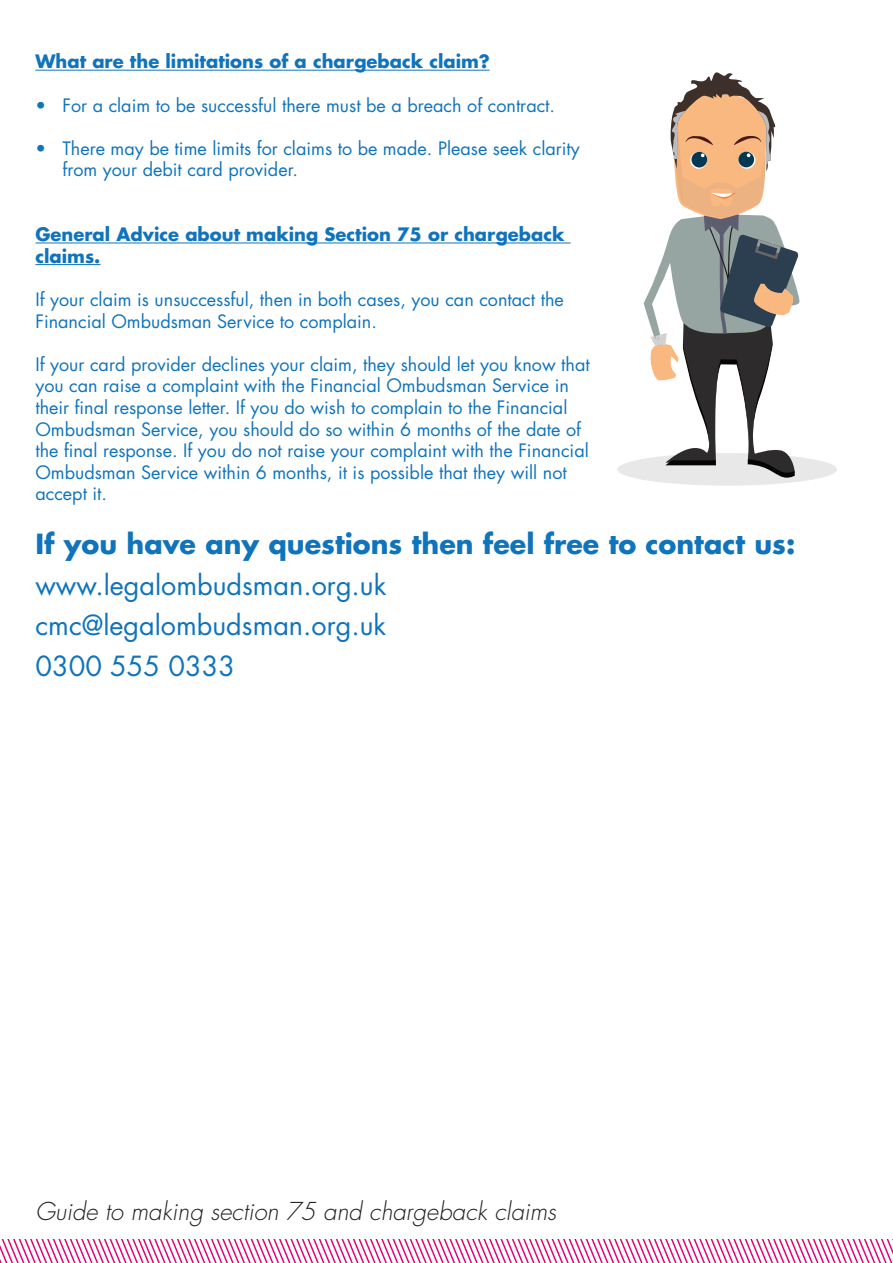
<style>
.page{position:relative;width:893px;height:1263px;background:#fff}
.page>*{position:absolute;margin:0;border:0;box-sizing:border-box;transform-origin:0 0}
.t1{font:27px "Futura";color:#1074bc}
.t2{font:700 27px "Futura";color:#1074bc}
.t3{font:italic 300 24px "Futura";color:#231f20}
.t4{font:18px/21.6px "Futura";color:#1074bc}
.t5{font:700 18px/21.6px "Futura";color:#1074bc}
</style>
<div class="page">
<svg style="left:0;top:1239px;width:893px;height:24px"></svg>
<hr style="left:35px;top:70px;width:455px;height:1px;background:#1074bc">
<hr style="left:35px;top:243px;width:536px;height:1px;background:#1074bc">
<hr style="left:35px;top:264px;width:65px;height:1px;background:#1074bc">
<div style="left:617px;top:453px;width:220px;height:33px;background:#e8e8e9;border-radius:50%"></div>
<svg style="left:644px;top:72px;width:156px;height:406px"></svg>
<p class="t5" style="left:35px;top:51px;width:456px">What are the limitations of a chargeback claim?</p>
<p class="t4" style="left:35px;top:94px;width:521px">• For a claim to be successful there must be a breach of contract.</p>
<p class="t4" style="left:62px;top:138px;width:519px;text-indent:-27px">• There may be time limits for claims to be made. Please seek clarity from your debit card provider.</p>
<p class="t5" style="left:35px;top:223px;width:530px">General Advice about making Section 75 or chargeback claims.</p>
<p class="t4" style="left:35px;top:289px;width:530px">If your claim is unsuccessful, then in both cases, you can contact the<br>Financial Ombudsman Service to complain.</p>
<p class="t4" style="left:35px;top:354px;width:556px">If your card provider declines your claim, they should let you know that you can raise a complaint with the Financial Ombudsman Service in their final response letter. If you do wish to complain to the Financial Ombudsman Service, you should do so within 6 months of the date of the final response. If you do not raise your complaint with the Financial Ombudsman Service within 6 months, it is possible that they will not accept it.</p>
<p class="t2" style="left:35px;top:526px;width:761px">If you have any questions then feel free to contact us:</p>
<p class="t1" style="left:35px;top:568px;width:353px">www.legalombudsman.org.uk</p>
<p class="t1" style="left:35px;top:608px;width:352px">cmc@legalombudsman.org.uk</p>
<p class="t1" style="left:35px;top:649px;width:201px">0300 555 0333</p>
<p class="t3" style="left:35px;top:1197px;width:522px">Guide to making section 75 and chargeback claims</p>
</div>
